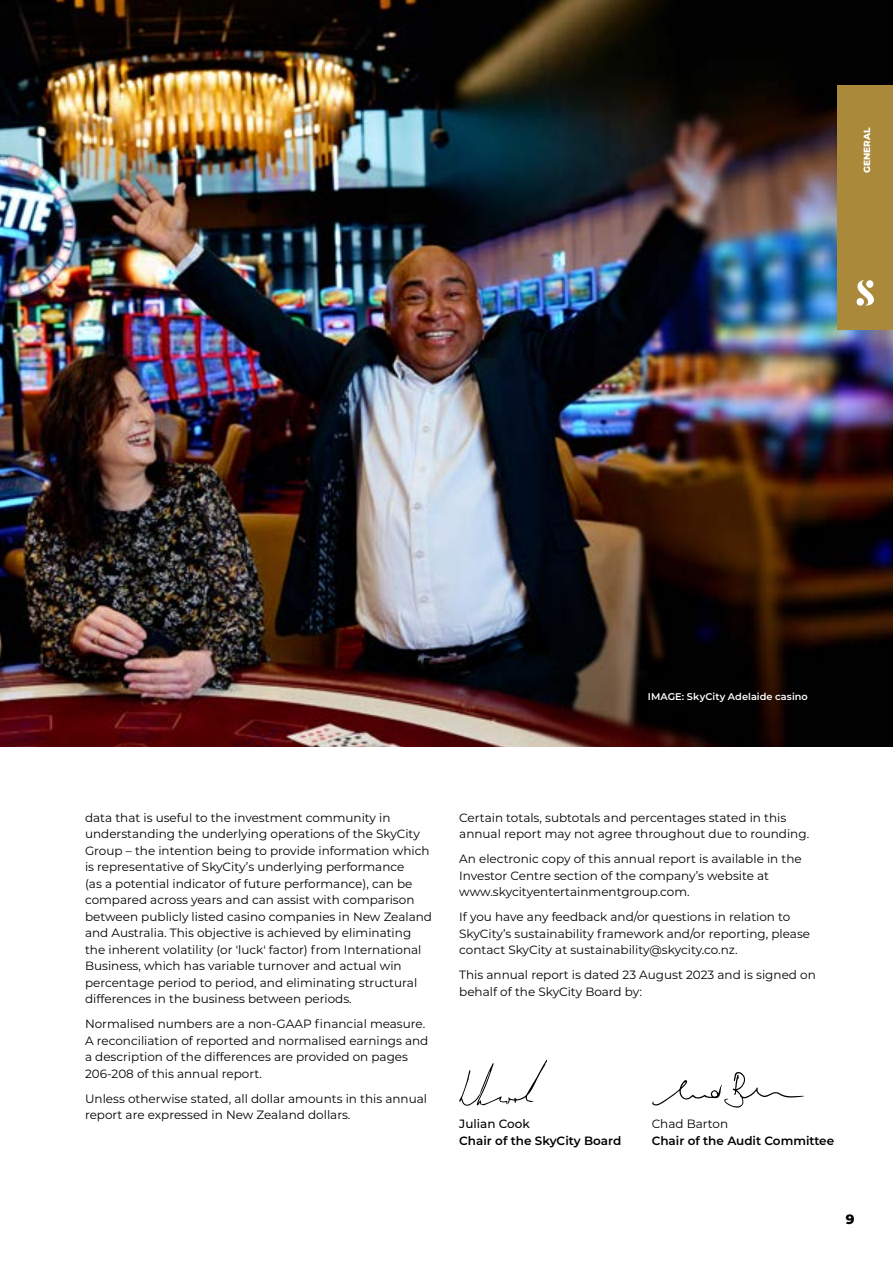
<style>
.page{position:relative;width:893px;height:1263px;background:#fff}
.page>*{position:absolute;margin:0;border:0;box-sizing:border-box;transform-origin:0 0}
.t1{font:800 13.5px "Montserrat";color:#000}
.t2{font:12px/16.5px "Montserrat";color:#000}
.t3{font:600 12px "Montserrat";color:#000}
.t4{font:500 12px "Montserrat";color:#000}
.t5{font:600 9.75px "Montserrat";letter-spacing:.005em;color:#fff}
.t6{font:800 9px "Montserrat";color:#fff}
</style>
<div class="page">
<img style="left:0;top:0;width:893px;height:746px">
<svg style="left:459px;top:1060px;width:88px;height:46px"></svg>
<svg style="left:652px;top:1072px;width:152px;height:36px"></svg>
<div style="left:838px;top:85px;width:55px;height:245px;background:#aa893b"></div>
<svg style="left:857px;top:280px;width:17px;height:26px"></svg>
<p class="t6" style="left:860px;top:173px;width:47px;rotate:-90deg">GENERAL</p>
<p class="t5" style="left:648px;top:690px;width:162px">IMAGE: SkyCity Adelaide casino</p>
<p class="t2" style="left:85px;top:809px;width:348px">data that is useful to the investment community in understanding the underlying operations of the SkyCity Group – the intention being to provide information which is representative of SkyCity’s underlying performance<br>(as a potential indicator of future performance), can be compared across years and can assist with comparison between publicly listed casino companies in New Zealand and Australia. This objective is achieved by eliminating the inherent volatility (or 'luck' factor) from International Business, which has variable turnover and actual win percentage period to period, and eliminating structural differences in the business between periods.</p>
<p class="t2" style="left:85px;top:1015px;width:345px">Normalised numbers are a non-GAAP financial measure.<br>A reconciliation of reported and normalised earnings and a description of the differences are provided on pages 206-208 of this annual report.</p>
<p class="t2" style="left:85px;top:1090px;width:344px">Unless otherwise stated, all dollar amounts in this annual report are expressed in New Zealand dollars.</p>
<p class="t2" style="left:459px;top:809px;width:351px">Certain totals, subtotals and percentages stated in this annual report may not agree throughout due to rounding.</p>
<p class="t2" style="left:459px;top:850px;width:344px">An electronic copy of this annual report is available in the<br>Investor Centre section of the company’s website at www.skycityentertainmentgroup.com.</p>
<p class="t2" style="left:459px;top:908px;width:352px">If you have any feedback and/or questions in relation to<br>SkyCity’s sustainability framework and/or reporting, please contact SkyCity at sustainability@skycity.co.nz.</p>
<p class="t2" style="left:459px;top:966px;width:358px">This annual report is dated 23 August 2023 and is signed on behalf of the SkyCity Board by:</p>
<p class="t4" style="left:459px;top:1116px;width:72px">Julian Cook</p>
<p class="t3" style="left:459px;top:1132px;width:164px">Chair of the SkyCity Board</p>
<p class="t2" style="left:652px;top:1115px;width:78px">Chad Barton</p>
<p class="t3" style="left:652px;top:1132px;width:184px">Chair of the Audit Committee</p>
<p class="t1" style="left:846px;top:1209px;width:10px">9</p>
</div>
